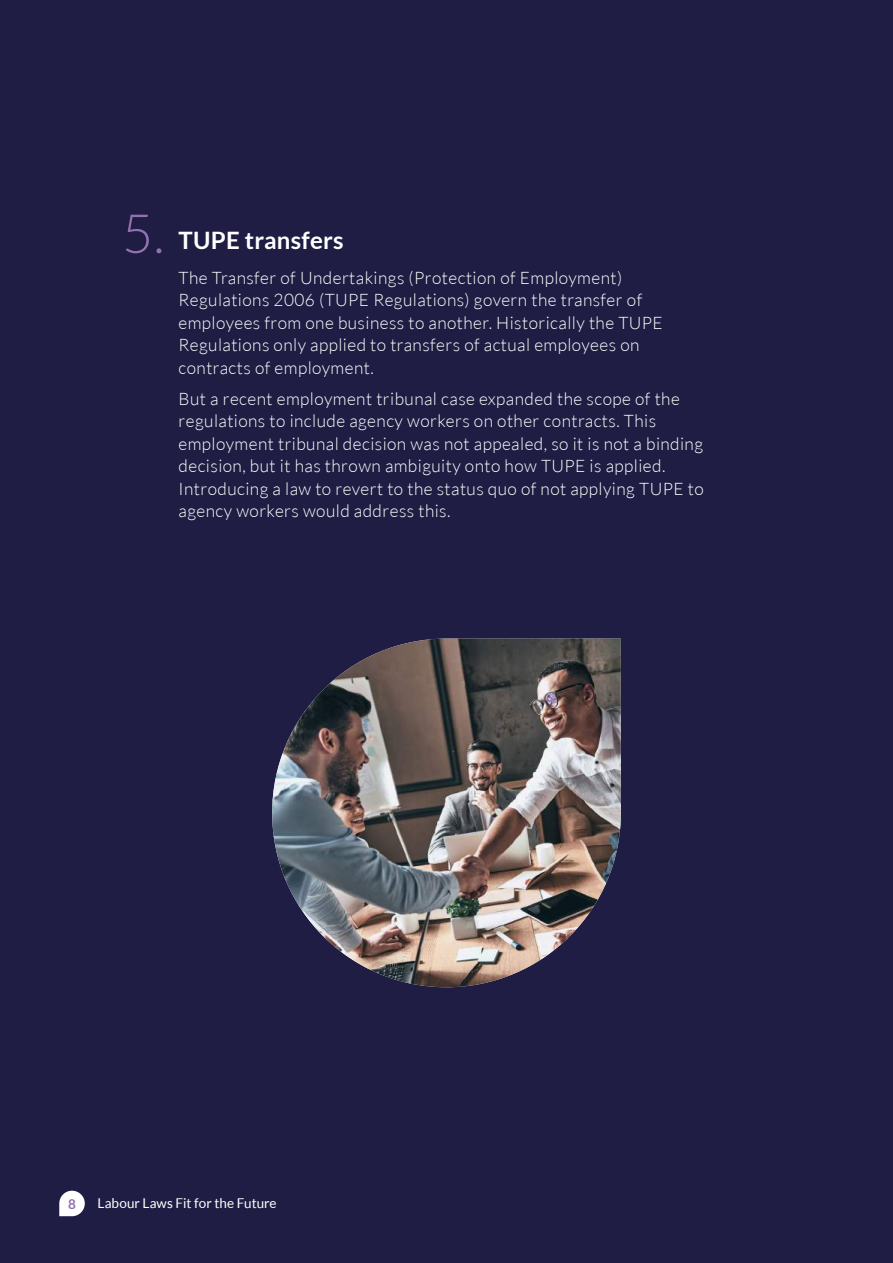
<style>
.page{position:relative;width:893px;height:1263px;background:#1f1d43}
.page>*{position:absolute;margin:0;border:0;box-sizing:border-box;transform-origin:0 0}
.t1{font:300 54px "Lato";color:#9371b0}
.t2{font:700 24px "Lato";letter-spacing:.01em;color:#fff}
.t3{font:300 17.25px/22.5px "Lato";letter-spacing:.025em;color:#fff}
.t4{font:13.5px "Lato";color:#fff}
.t5{font:700 13.5px "Lato";color:#9371b0}
</style>
<div class="page">
<img style="left:272px;top:639px;width:349px;height:348px">
<svg style="left:59px;top:1191px;width:26px;height:25px"></svg>
<h1 class="t1" style="left:122px;top:205px;width:44px">5.</h1>
<h2 class="t2" style="left:179px;top:226px;width:167px">TUPE transfers</h2>
<p class="t3" style="left:179px;top:266px;width:486px">The Transfer of Undertakings (Protection of Employment)<br>Regulations 2006 (TUPE Regulations) govern the transfer of employees from one business to another. Historically the TUPE Regulations only applied to transfers of actual employees on contracts of employment.</p>
<p class="t3" style="left:179px;top:387px;width:527px">But a recent employment tribunal case expanded the scope of the regulations to include agency workers on other contracts. This employment tribunal decision was not appealed, so it is not a binding decision, but it has thrown ambiguity onto how TUPE is applied.<br>Introducing a law to revert to the status quo of not applying TUPE to agency workers would address this.</p>
<p class="t5" style="left:68px;top:1196px;width:9px">8</p>
<p class="t4" style="left:98px;top:1195px;width:181px">Labour Laws Fit for the Future</p>
</div>
